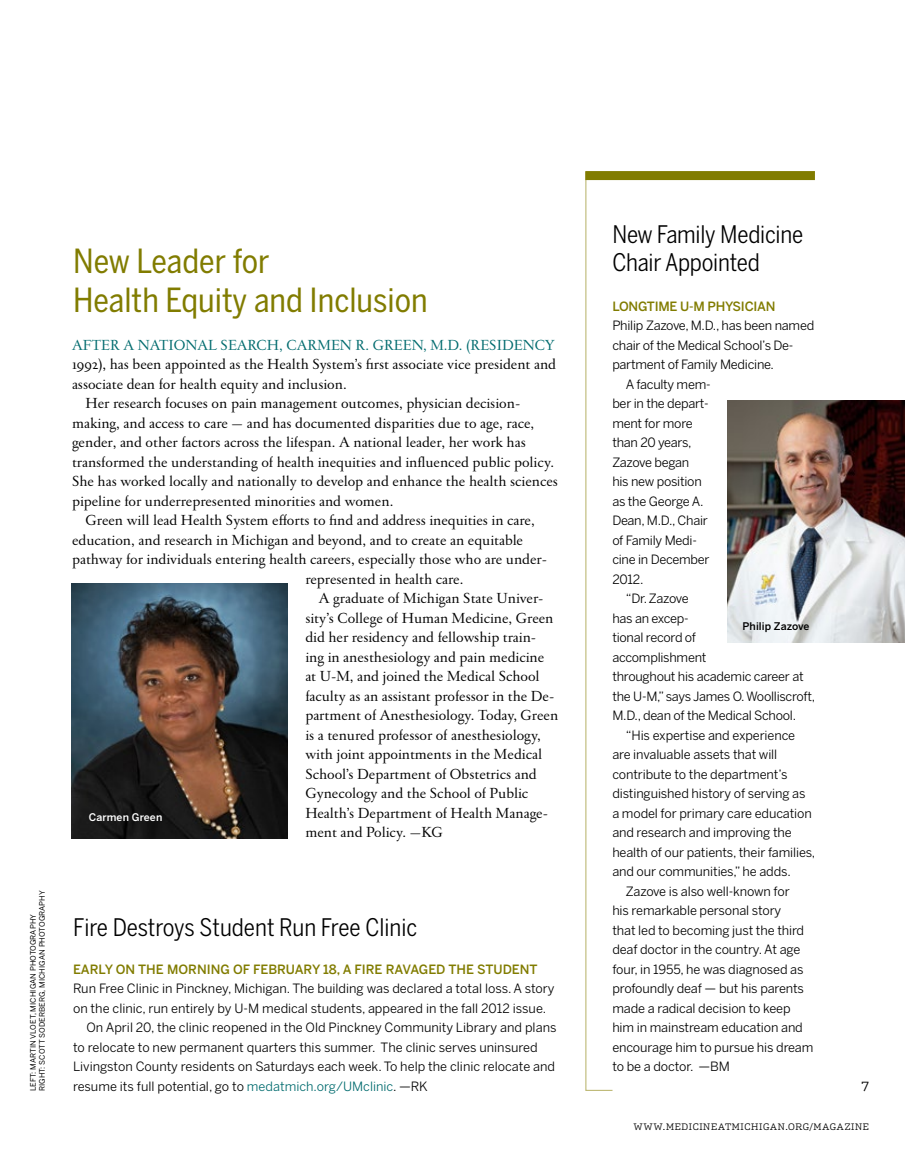
<style>
.page{position:relative;width:905px;height:1175px;background:#fff}
.page>*{position:absolute;margin:0;border:0;box-sizing:border-box;transform-origin:0 0}
.t1{font:33px/39px "Benton Sans Cond Regluar";color:#817c00}
.t2{font:24px/28.5px "Benton Sans Cond";letter-spacing:-.01em;color:#000}
.t3{font:15.75px "Garamond FB Text";color:#000}
.t4{font:15.75px "Garamond FB Text";color:#006b6e}
.t5{font:12.75px "Benton Sans";letter-spacing:-.01em;color:#000}
.t6{font:500 12.75px "Benton Sans";color:#817c00}
.t7{font:500 12.75px "Benton Sans";letter-spacing:-.02em;color:#817c00}
.t8{font:12.75px "Benton Sans";letter-spacing:-.03em;color:#000}
.t9{font:12.75px "Benton Sans";letter-spacing:-.04em;color:#000}
.t10{font:300 12.75px "Dispatch";color:#000}
.t11{font:500 10.5px "Benton Sans";letter-spacing:.005em;color:#000}
.t12{font:500 10.5px "Benton Sans";letter-spacing:.01em;color:#fff}
.t13{font:300 9px "Dispatch";letter-spacing:.07em;color:#000}
.t14{font:7.5px/9px "Benton Sans Regluar";letter-spacing:.01em;color:#000}
.s1{color:#006b6e}
</style>
<div class="page">
<img style="left:72px;top:584px;width:215px;height:254px">
<svg style="left:585px;top:180px;width:28px;height:911px"></svg>
<div style="left:585px;top:171px;width:229px;height:9px;background:#817c00"></div>
<img style="left:727px;top:400px;width:177px;height:242px">
<p class="t14" style="left:29px;top:1091px;width:202px;rotate:-90deg">left: Martin vloet, m ichigan photography right: scott soderberg, m ichigan photography</p>
<h1 class="t1" style="left:73px;top:242px;width:356px">New Leader for<br>Health Equity and Inclusion</h1>
<p class="t4" style="left:72px;top:336px;width:484px">After a national search, Carmen R. Green, M.D. (Residency</p>
<p class="t3" style="left:72px;top:356px;width:485px">1992), has been appointed as the Health System’s first associate vice president and</p>
<p class="t3" style="left:72px;top:375px;width:276px">associate dean for health equity and inclusion.</p>
<p class="t3" style="left:85px;top:395px;width:436px">Her research focuses on pain management outcomes, physician decision-</p>
<p class="t3" style="left:72px;top:414px;width:463px">making, and access to care — and has documented disparities due to age, race,</p>
<p class="t3" style="left:72px;top:434px;width:455px">gender, and other factors across the lifespan. A national leader, her work has</p>
<p class="t3" style="left:72px;top:453px;width:483px">transformed the understanding of health inequities and influenced public policy.</p>
<p class="t3" style="left:72px;top:473px;width:487px">She has worked locally and nationally to develop and enhance the health sciences</p>
<p class="t3" style="left:72px;top:492px;width:323px">pipeline for underrepresented minorities and women.</p>
<p class="t3" style="left:85px;top:512px;width:451px">Green will lead Health System efforts to find and address inequities in care,</p>
<p class="t3" style="left:72px;top:531px;width:452px">education, and research in Michigan and beyond, and to create an equitable</p>
<p class="t3" style="left:72px;top:551px;width:476px">pathway for individuals entering health careers, especially those who are under-</p>
<p class="t3" style="left:305px;top:570px;width:160px">represented in health care.</p>
<p class="t3" style="left:319px;top:590px;width:226px">A graduate of Michigan State Univer-</p>
<p class="t3" style="left:305px;top:609px;width:250px">sity’s College of Human Medicine, Green</p>
<p class="t3" style="left:305px;top:629px;width:232px">did her residency and fellowship train-</p>
<p class="t3" style="left:305px;top:648px;width:240px">ing in anesthesiology and pain medicine</p>
<p class="t3" style="left:305px;top:668px;width:236px">at U-M, and joined the Medical School</p>
<p class="t3" style="left:305px;top:687px;width:251px">faculty as an assistant professor in the De-</p>
<p class="t3" style="left:305px;top:707px;width:254px">partment of Anesthesiology. Today, Green</p>
<p class="t3" style="left:305px;top:726px;width:237px">is a tenured professor of anesthesiology,</p>
<p class="t3" style="left:305px;top:746px;width:238px">with joint appointments in the Medical</p>
<p class="t3" style="left:305px;top:765px;width:233px">School’s Department of Obstetrics and</p>
<p class="t3" style="left:305px;top:785px;width:224px">Gynecology and the School of Public</p>
<p class="t3" style="left:305px;top:804px;width:244px">Health’s Department of Health Manage-</p>
<p class="t3" style="left:305px;top:824px;width:138px">ment and Policy. —KG</p>
<p class="t12" style="left:89px;top:811px;width:75px">CARMEN GREEN</p>
<h2 class="t2" style="left:73px;top:913px;width:346px">Fire Destroys Student Run Free Clinic</h2>
<p class="t6" style="left:73px;top:961px;width:466px">EARLY ON THE MORNING OF FEBRUARY 18, A FIRE RAVAG ED THE STUDENT</p>
<p class="t5" style="left:73px;top:981px;width:483px">Run Free Clinic in Pinckney, Michigan. The building was declared a total loss. A story</p>
<p class="t5" style="left:73px;top:1000px;width:474px">on the clinic, run entirely by U-M medical students, appeared in the fall 2012 issue.</p>
<p class="t5" style="left:86px;top:1020px;width:471px">On April 20, the clinic reopened in the Old Pinckney Community Library and plans</p>
<p class="t5" style="left:73px;top:1039px;width:466px">to relocate to new permanent quarters this summer. The clinic serves uninsured</p>
<p class="t5" style="left:73px;top:1059px;width:483px">Livingston County residents on Saturdays each week. To help the clinic relocate and</p>
<p class="t5" style="left:73px;top:1078px;width:356px">resume its full potential, go to <span class="s1">medatmich.org/UMclinic</span>. —RK</p>
<h2 class="t2" style="left:612px;top:220px;width:192px">New Family Medicine<br>Chair Appointed</h2>
<p class="t7" style="left:612px;top:298px;width:165px">LONGTIM E U-M PHYSICIAN</p>
<p class="t5" style="left:612px;top:318px;width:203px">Philip Zazove, M.D., has been named</p>
<p class="t5" style="left:612px;top:337px;width:183px">chair of the Medical School’s De-</p>
<p class="t5" style="left:612px;top:357px;width:163px">partment of Family Medicine.</p>
<p class="t5" style="left:626px;top:376px;width:86px">A faculty mem-</p>
<p class="t5" style="left:612px;top:396px;width:98px">ber in the depart-</p>
<p class="t5" style="left:612px;top:415px;width:82px">ment for more</p>
<p class="t5" style="left:612px;top:435px;width:81px">than 20 years,</p>
<p class="t8" style="left:612px;top:454px;width:78px">Zazove began</p>
<p class="t5" style="left:612px;top:474px;width:91px">his new position</p>
<p class="t5" style="left:612px;top:493px;width:93px">as the George A.</p>
<p class="t5" style="left:612px;top:513px;width:97px">Dean, M.D., Chair</p>
<p class="t5" style="left:612px;top:532px;width:86px">of Family Medi-</p>
<p class="t5" style="left:612px;top:552px;width:99px">cine in December</p>
<p class="t5" style="left:612px;top:571px;width:33px">2012.</p>
<p class="t9" style="left:626px;top:591px;width:64px">“Dr. Zazove</p>
<p class="t5" style="left:612px;top:610px;width:78px">has an excep-</p>
<p class="t5" style="left:612px;top:630px;width:85px">tional record of</p>
<p class="t5" style="left:612px;top:649px;width:96px">accomplishment</p>
<p class="t5" style="left:612px;top:669px;width:193px">throughout his academic career at</p>
<p class="t5" style="left:612px;top:688px;width:204px">the U-M,” says James O. Woolliscroft,</p>
<p class="t5" style="left:612px;top:708px;width:185px">M.D., dean of the Medical School.</p>
<p class="t5" style="left:626px;top:727px;width:171px">“His expertise and experience</p>
<p class="t5" style="left:612px;top:747px;width:166px">are invaluable assets that will</p>
<p class="t5" style="left:612px;top:766px;width:177px">contribute to the department’s</p>
<p class="t5" style="left:612px;top:786px;width:195px">distinguished history of serving as</p>
<p class="t5" style="left:612px;top:805px;width:201px">a model for primary care education</p>
<p class="t5" style="left:612px;top:825px;width:181px">and research and improving the</p>
<p class="t5" style="left:612px;top:844px;width:204px">health of our patients, their families,</p>
<p class="t5" style="left:612px;top:864px;width:180px">and our communities,” he adds.</p>
<p class="t5" style="left:626px;top:883px;width:165px">Zazove is also well-known for</p>
<p class="t5" style="left:612px;top:903px;width:170px">his remarkable personal story</p>
<p class="t5" style="left:612px;top:922px;width:193px">that led to becoming just the third</p>
<p class="t5" style="left:612px;top:942px;width:189px">deaf doctor in the country. At age</p>
<p class="t5" style="left:612px;top:961px;width:193px">four, in 1955, he was diagnosed as</p>
<p class="t5" style="left:612px;top:981px;width:193px">profoundly deaf — but his parents</p>
<p class="t5" style="left:612px;top:1000px;width:180px">made a radical decision to keep</p>
<p class="t5" style="left:612px;top:1020px;width:192px">him in mainstream education and</p>
<p class="t5" style="left:612px;top:1039px;width:203px">encourage him to pursue his dream</p>
<p class="t5" style="left:612px;top:1059px;width:119px">to be a doctor. —BM</p>
<p class="t11" style="left:742px;top:620px;width:68px">PHILIP ZAZOVE</p>
<p class="t10" style="left:861px;top:1078px;width:9px">7</p>
<p class="t13" style="left:633px;top:1121px;width:237px">WWW.MEDICINEATMICHIGAN.ORG/MAGAZINE</p>
</div>
